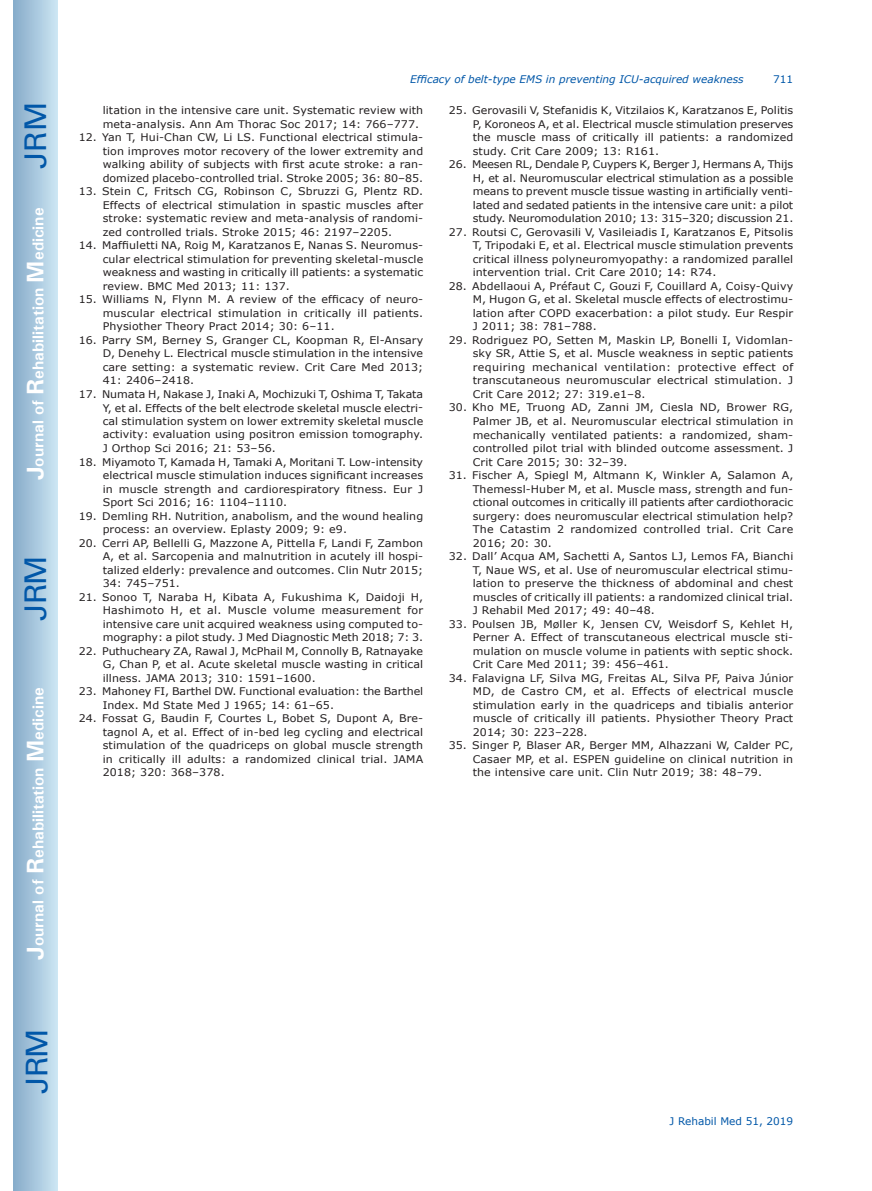
<style>
.page{position:relative;width:872px;height:1191px;background:#fff}
.page>*{position:absolute;margin:0;border:0;box-sizing:border-box;transform-origin:0 0}
.t1{font:30px "Univers";letter-spacing:-.03em;color:#0157a8}
.t2{font:700 15.75px "Univers";color:#fff}
.t3{font:10.5px/13.5px "Verdana";letter-spacing:.01em;color:#231f20;text-align:justify;scale:1.05 1}
.t4{font:italic 10.5px "Verdana";color:#0157a8}
.t5{font:10.5px "Verdana";color:#0157a8}
.s1{font-size:24px}
</style>
<div class="page">
<div style="left:14px;top:0;width:43px;height:1191px;background:linear-gradient(to right,#88acca,#cbe5f2)"></div>
<h1 class="t1" style="left:18px;top:169px;width:68px;rotate:-90deg">JRM</h1>
<h2 class="t2" style="left:28px;top:480px;width:274px;rotate:-90deg"><span class="s1">J</span>ournal of <span class="s1">R</span>ehabilitation <span class="s1">M</span>edicine</h2>
<h1 class="t1" style="left:18px;top:620px;width:67px;rotate:-90deg">JRM</h1>
<h2 class="t2" style="left:28px;top:959px;width:274px;rotate:-90deg"><span class="s1">J</span>ournal of <span class="s1">R</span>ehabilitation <span class="s1">M</span>edicine</h2>
<h1 class="t1" style="left:19px;top:1093px;width:67px;rotate:-90deg">JRM</h1>
<p class="t4" style="left:410px;top:72px;width:335px">Efficacy of belt-type EMS in preventing ICU-acquired weakness</p>
<p class="t5" style="left:773px;top:72px;width:22px">711</p>
<p class="t3" style="left:103px;top:104px;width:307px">litation in the intensive care unit. Systematic review with meta-analysis. Ann Am Thorac Soc 2017; 14: 766–777.</p>
<p class="t3" style="left:103px;top:131px;width:307px;text-indent:-24px">12. Yan T, Hui-Chan CW, Li LS. Functional electrical stimula&shy;tion improves motor recovery of the lower extremity and walking ability of subjects with first acute stroke: a ran&shy;domized placebo-controlled trial. Stroke 2005; 36: 80–85.</p>
<p class="t3" style="left:103px;top:185px;width:307px;text-indent:-24px">13. Stein C, Fritsch CG, Robinson C, Sbruzzi G, Plentz RD.<br>Effects of electrical stimulation in spastic muscles after stroke: systematic review and meta-analysis of randomi&shy;zed controlled trials. Stroke 2015; 46: 2197–2205.</p>
<p class="t3" style="left:103px;top:239px;width:307px;text-indent:-24px">14. Maffiuletti NA, Roig M, Karatzanos E, Nanas S. Neuromus&shy;cular electrical stimulation for preventing skeletal-muscle weakness and wasting in critically ill patients: a systematic review. BMC Med 2013; 11: 137.</p>
<p class="t3" style="left:103px;top:293px;width:307px;text-indent:-24px">15. Williams N, Flynn M. A review of the efficacy of neuro&shy;muscular electrical stimulation in critically ill patients.<br>Physiother Theory Pract 2014; 30: 6–11.</p>
<p class="t3" style="left:103px;top:333px;width:307px;text-indent:-24px">16. Parry SM, Berney S, Granger CL, Koopman R, El-Ansary D, Denehy L. Electrical muscle stimulation in the intensive care setting: a systematic review. Crit Care Med 2013; 41: 2406–2418.</p>
<p class="t3" style="left:103px;top:387px;width:307px;text-indent:-24px">17. Numata H, Nakase J, Inaki A, Mochizuki T, Oshima T, Takata Y, et al. Effects of the belt electrode skeletal muscle electri&shy;cal stimulation system on lower extremity skeletal muscle activity: evaluation using positron emission tomography.<br>J Orthop Sci 2016; 21: 53–56.</p>
<p class="t3" style="left:103px;top:455px;width:307px;text-indent:-24px">18. Miyamoto T, Kamada H, Tamaki A, Moritani T. Low-intensity electrical muscle stimulation induces significant increases in muscle strength and cardiorespiratory fitness. Eur J Sport Sci 2016; 16: 1104–1110.</p>
<p class="t3" style="left:103px;top:509px;width:307px;text-indent:-24px">19. Demling RH. Nutrition, anabolism, and the wound healing process: an overview. Eplasty 2009; 9: e9.</p>
<p class="t3" style="left:103px;top:536px;width:307px;text-indent:-24px">20. Cerri AP, Bellelli G, Mazzone A, Pittella F, Landi F, Zambon A, et al. Sarcopenia and malnutrition in acutely ill hospi&shy;talized elderly: prevalence and outcomes. Clin Nutr 2015; 34: 745–751.</p>
<p class="t3" style="left:103px;top:590px;width:307px;text-indent:-24px">21. Sonoo T, Naraba H, Kibata A, Fukushima K, Daidoji H, Hashimoto H, et al. Muscle volume measurement for intensive care unit acquired weakness using computed to&shy;mography: a pilot study. J Med Diagnostic Meth 2018; 7: 3.</p>
<p class="t3" style="left:103px;top:644px;width:307px;text-indent:-24px">22. Puthucheary ZA, Rawal J, McPhail M, Connolly B, Ratnayake G, Chan P, et al. Acute skeletal muscle wasting in critical illness. JAMA 2013; 310: 1591–1600.</p>
<p class="t3" style="left:103px;top:684px;width:307px;text-indent:-24px">23. Mahoney FI, Barthel DW. Functional evaluation: the Barthel<br>Index. Md State Med J 1965; 14: 61–65.</p>
<p class="t3" style="left:103px;top:711px;width:307px;text-indent:-24px">24. Fossat G, Baudin F, Courtes L, Bobet S, Dupont A, Bre&shy;tagnol A, et al. Effect of in-bed leg cycling and electrical stimulation of the quadriceps on global muscle strength in critically ill adults: a randomized clinical trial. JAMA 2018; 320: 368–378.</p>
<p class="t3" style="left:473px;top:104px;width:307px;text-indent:-24px">25. Gerovasili V, Stefanidis K, Vitzilaios K, Karatzanos E, Politis P, Koroneos A, et al. Electrical muscle stimulation preserves the muscle mass of critically ill patients: a randomized study. Crit Care 2009; 13: R161.</p>
<p class="t3" style="left:473px;top:158px;width:307px;text-indent:-24px">26. Meesen RL, Dendale P, Cuypers K, Berger J, Hermans A, Thijs H, et al. Neuromuscular electrical stimulation as a possible means to prevent muscle tissue wasting in artificially venti&shy;lated and sedated patients in the intensive care unit: a pilot study. Neuromodulation 2010; 13: 315–320; discussion 21.</p>
<p class="t3" style="left:473px;top:225px;width:307px;text-indent:-24px">27. Routsi C, Gerovasili V, Vasileiadis I, Karatzanos E, Pitsolis T, Tripodaki E, et al. Electrical muscle stimulation prevents critical illness polyneuromyopathy: a randomized parallel intervention trial. Crit Care 2010; 14: R74.</p>
<p class="t3" style="left:473px;top:279px;width:307px;text-indent:-24px">28. Abdellaoui A, Préfaut C, Gouzi F, Couillard A, Coisy-Quivy M, Hugon G, et al. Skeletal muscle effects of electrostimu&shy;lation after COPD exacerbation: a pilot study. Eur Respir J 2011; 38: 781–788.</p>
<p class="t3" style="left:473px;top:333px;width:307px;text-indent:-24px">29. Rodriguez PO, Setten M, Maskin LP, Bonelli I, Vidomlan&shy;sky SR, Attie S, et al. Muscle weakness in septic patients requiring mechanical ventilation: protective effect of transcutaneous neuromuscular electrical stimulation. J Crit Care 2012; 27: 319.e1–8.</p>
<p class="t3" style="left:473px;top:401px;width:307px;text-indent:-24px">30. Kho ME, Truong AD, Zanni JM, Ciesla ND, Brower RG, Palmer JB, et al. Neuromuscular electrical stimulation in mechanically ventilated patients: a randomized, sham&shy;controlled pilot trial with blinded outcome assessment. J Crit Care 2015; 30: 32–39.</p>
<p class="t3" style="left:473px;top:468px;width:307px;text-indent:-24px">31. Fischer A, Spiegl M, Altmann K, Winkler A, Salamon A, Themessl-Huber M, et al. Muscle mass, strength and fun&shy;ctional outcomes in critically ill patients after cardiothoracic surgery: does neuromuscular electrical stimulation help?<br>The Catastim 2 randomized controlled trial. Crit Care 2016; 20: 30.</p>
<p class="t3" style="left:473px;top:549px;width:307px;text-indent:-24px">32. Dall’ Acqua AM, Sachetti A, Santos LJ, Lemos FA, Bianchi T, Naue WS, et al. Use of neuromuscular electrical stimu&shy;lation to preserve the thickness of abdominal and chest muscles of critically ill patients: a randomized clinical trial.<br>J Rehabil Med 2017; 49: 40–48.</p>
<p class="t3" style="left:473px;top:617px;width:307px;text-indent:-24px">33. Poulsen JB, Møller K, Jensen CV, Weisdorf S, Kehlet H, Perner A. Effect of transcutaneous electrical muscle sti&shy;mulation on muscle volume in patients with septic shock.<br>Crit Care Med 2011; 39: 456–461.</p>
<p class="t3" style="left:473px;top:671px;width:307px;text-indent:-24px">34. Falavigna LF, Silva MG, Freitas AL, Silva PF, Paiva Júnior MD, de Castro CM, et al. Effects of electrical muscle stimulation early in the quadriceps and tibialis anterior muscle of critically ill patients. Physiother Theory Pract 2014; 30: 223–228.</p>
<p class="t3" style="left:473px;top:738px;width:307px;text-indent:-24px">35. Singer P, Blaser AR, Berger MM, Alhazzani W, Calder PC, Casaer MP, et al. ESPEN guideline on clinical nutrition in the intensive care unit. Clin Nutr 2019; 38: 48–79.</p>
<p class="t5" style="left:669px;top:1114px;width:125px">J Rehabil Med 51, 2019</p>
</div>
